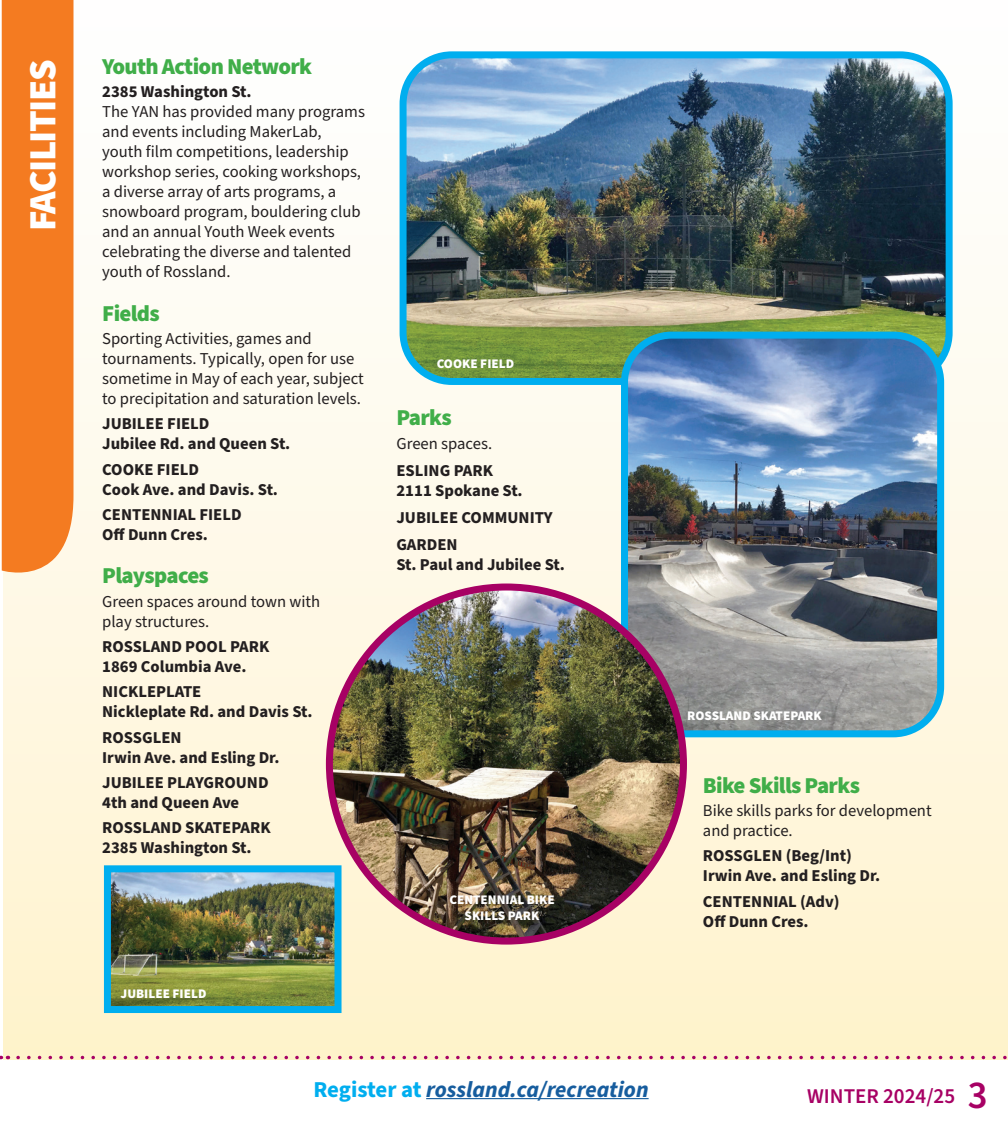
<style>
.page{position:relative;width:1008px;height:1134px;background:#fff}
.page>*{position:absolute;margin:0;border:0;box-sizing:border-box;transform-origin:0 0}
.HEAD_level_1{font:900 38.5px "Source Sans Pro";letter-spacing:-.04em;color:#fff}
.HEAD_level_3{font:900 22.75px "Source Sans Pro";letter-spacing:-.03em;color:#40ae49}
.t1{font:italic 700 22.75px "Source Sans Pro";color:#175d9e}
.t2{font:600 21px "Source Sans Pro";color:#a70164}
.Body_sans{font:16.62px/19.9px "Source Sans Pro";color:#231f20}
.Body_sans-2{font:700 16.62px/26.9px "Source Sans Pro";color:#231f20}
.Body_sans-3{font:900 13.12px/15.8px "Source Sans Pro";color:#fff;text-align:center}
.s1{font-style:normal;color:#00aeef}
.s2{font-size:38.5px}
</style>
<div class="page">
<div style="left:3px;top:0;width:1005px;height:1059px;background:linear-gradient(to bottom,#feffff,#feefcc)"></div>
<hr style="left:426px;top:1098px;width:223px;height:1px;background:#175d9e">
<div style="left:2px;top:0;width:72px;height:592px;background:#f47b21"></div>
<svg style="left:18px;top:1056px;width:990px;height:3px;background:#e5afac"></svg>
<img style="left:403px;top:55px;width:546px;height:326px">
<div style="left:400px;top:51px;width:553px;height:334px;border:7px solid #00aeef;border-radius:49px"></div>
<img style="left:112px;top:873px;width:222px;height:132px">
<div style="left:104px;top:865px;width:238px;height:148px;border:7px solid #00aeef"></div>
<img style="left:625px;top:335px;width:316px;height:399px">
<div style="left:621px;top:332px;width:323px;height:405px;border:7px solid #00aeef;border-radius:47px"></div>
<img style="left:329px;top:587px;width:354px;height:354px;border-radius:177px">
<p class="HEAD_level_1" style="left:16px;top:231px;width:173px;rotate:-90deg">FACILITIES</p>
<p class="HEAD_level_3" style="left:102px;top:50px;width:212px">Youth Action Network</p>
<p class="Body_sans-2" style="left:102px;top:79px;width:151px">2385 Washington St.</p>
<p class="Body_sans" style="left:102px;top:102px;width:264px">The YAN has provided many programs and events including MakerLab, youth film competitions, leadership workshop series, cooking workshops, a diverse array of arts programs, a snowboard program, bouldering club and an annual Youth Week events celebrating the diverse and talented youth of Rossland.</p>
<p class="HEAD_level_3" style="left:102px;top:297px;width:59px">Fields</p>
<p class="Body_sans" style="left:102px;top:329px;width:263px">Sporting Activities, games and tournaments. Typically, open for use sometime in May of each year, subject to precipitation and saturation levels.</p>
<p class="Body_sans-2" style="left:102px;top:411px;width:109px">JUBILEE FIELD</p>
<p class="Body_sans-2" style="left:102px;top:431px;width:190px">Jubilee Rd. and Queen St.</p>
<p class="Body_sans-2" style="left:102px;top:456px;width:98px">COOKE FIELD</p>
<p class="Body_sans-2" style="left:102px;top:476px;width:177px">Cook Ave. and Davis. St.</p>
<p class="Body_sans-2" style="left:102px;top:501px;width:141px">CENTENNIAL FIELD</p>
<p class="Body_sans-2" style="left:102px;top:521px;width:107px">Off Dunn Cres.</p>
<p class="HEAD_level_3" style="left:102px;top:560px;width:108px">Playspaces</p>
<p class="Body_sans" style="left:102px;top:592px;width:220px">Green spaces around town with play structures.</p>
<p class="Body_sans-2" style="left:102px;top:634px;width:169px">ROSSLAND POOL PARK</p>
<p class="Body_sans-2" style="left:102px;top:654px;width:146px">1869 Columbia Ave.</p>
<p class="Body_sans-2" style="left:102px;top:679px;width:101px">NICKLEPLATE</p>
<p class="Body_sans-2" style="left:102px;top:699px;width:212px">Nickleplate Rd. and Davis St.</p>
<p class="Body_sans-2" style="left:102px;top:724px;width:81px">ROSSGLEN</p>
<p class="Body_sans-2" style="left:102px;top:744px;width:179px">Irwin Ave. and Esling Dr.</p>
<p class="Body_sans-2" style="left:102px;top:769px;width:168px">JUBILEE PLAYGROUND</p>
<p class="Body_sans-2" style="left:102px;top:789px;width:139px">4th and Queen Ave</p>
<p class="Body_sans-2" style="left:102px;top:814px;width:170px">ROSSLAND SKATEPARK</p>
<p class="Body_sans-2" style="left:102px;top:834px;width:151px">2385 Washington St.</p>
<p class="Body_sans-3" style="left:121px;top:986px;width:87px">JUBILEE FIELD</p>
<p class="Body_sans-3" style="left:437px;top:356px;width:79px">COOKE FIELD</p>
<p class="HEAD_level_3" style="left:396px;top:402px;width:57px">Parks</p>
<p class="Body_sans" style="left:396px;top:434px;width:97px">Green spaces.</p>
<p class="Body_sans-2" style="left:396px;top:457px;width:98px">ESLING PARK</p>
<p class="Body_sans-2" style="left:396px;top:477px;width:128px">2111 Spokane St.</p>
<p class="Body_sans-2" style="left:396px;top:504px;width:158px">JUBILEE COMMUNITY<br>GARDEN</p>
<p class="Body_sans-2" style="left:396px;top:551px;width:170px">St. Paul and Jubilee St.</p>
<p class="Body_sans-3" style="left:449px;top:892px;width:107px">CENTENNIAL BIKE<br>SKILLS PARK</p>
<p class="Body_sans-3" style="left:687px;top:708px;width:136px">ROSSLAND SKATEPARK</p>
<p class="HEAD_level_3" style="left:703px;top:769px;width:159px">Bike Skills Parks</p>
<p class="Body_sans" style="left:703px;top:801px;width:230px">Bike skills parks for development and practice.</p>
<p class="Body_sans-2" style="left:703px;top:843px;width:151px">ROSSGLEN (Beg/Int)</p>
<p class="Body_sans-2" style="left:703px;top:863px;width:179px">Irwin Ave. and Esling Dr.</p>
<p class="Body_sans-2" style="left:703px;top:888px;width:138px">CENTENNIAL (Adv)</p>
<p class="Body_sans-2" style="left:703px;top:908px;width:107px">Off Dunn Cres.</p>
<h2 class="t1" style="left:313px;top:1074px;width:337px"><span class="s1">Register at</span> rossland.ca/recreation</h2>
<p class="t2" style="left:807px;top:1082px;width:182px">WINTER 2024/25 <span class="s2">3</span></p>
</div>
